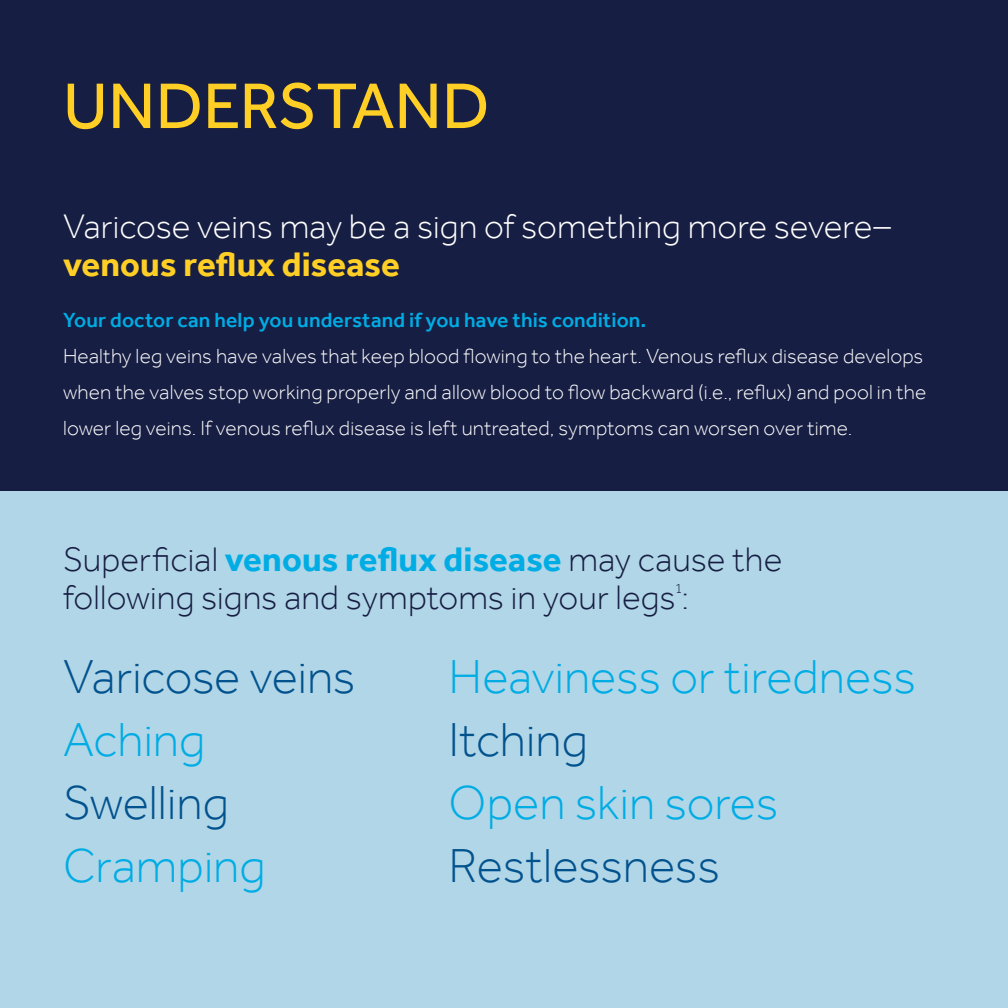
<style>
.page{position:relative;width:1008px;height:1008px;background:#fff}
.page>*{position:absolute;margin:0;border:0;box-sizing:border-box;transform-origin:0 0}
.t1{font:66.5px "Effra";color:#ffcf26}
.t2{font:300 49px "Effra";color:#00ace4}
.t3{font:300 49px "Effra";color:#02528e}
.t4{font:300 35px/37.6px "Effra";letter-spacing:.005em;color:#171e43}
.t5{font:300 35px/37.6px "Effra";color:#fff}
.t6{font:300 21px/35.7px "Effra";letter-spacing:.005em;color:#fff}
.t7{font:500 21px "Effra";letter-spacing:.005em;color:#00ace4}
.t8{font:300 14.35px "Effra";color:#171e43}
.s1{font-weight:700;color:#ffcf26}
.s2{font-weight:700;color:#171e43}
.s3{font-weight:700;color:#00ace4}
</style>
<div class="page">
<div style="left:0;top:490px;width:1008px;height:518px;background:#b1d6e7"></div>
<div style="left:0;top:0;width:1008px;height:490px;background:#171e43"></div>
<h1 class="t1" style="left:63px;top:67px;width:428px">UNDERSTAND</h1>
<h3 class="t5" style="left:63px;top:208px;width:830px">Varicose veins may be a sign of something more severe– <span class="s1">venous reflux disease</span><span class="s2">.</span></h3>
<p class="t7" style="left:63px;top:308px;width:585px">Your doctor can help you understand if you have this condition.</p>
<p class="t6" style="left:63px;top:338px;width:865px">Healthy leg veins have valves that keep blood flowing to the heart. Venous reflux disease develops when the valves stop working properly and allow blood to flow backward (i.e., reflux) and pool in the lower leg veins. If venous reflux disease is left untreated, symptoms can worsen over time.</p>
<h3 class="t4" style="left:63px;top:540px;width:721px">Superficial <span class="s3">venous reflux disease</span> may cause the following signs and symptoms in your legs :</h3>
<p class="t8" style="left:675px;top:581px;width:9px">1</p>
<h2 class="t3" style="left:63px;top:649px;width:294px">Varicose veins</h2>
<h2 class="t2" style="left:63px;top:712px;width:144px">Aching</h2>
<h2 class="t3" style="left:63px;top:775px;width:167px">Swelling</h2>
<h2 class="t2" style="left:63px;top:838px;width:204px">Cramping</h2>
<h2 class="t2" style="left:449px;top:649px;width:469px">Heaviness or tiredness</h2>
<h2 class="t3" style="left:449px;top:712px;width:141px">Itching</h2>
<h2 class="t2" style="left:449px;top:775px;width:331px">Open skin sores</h2>
<h2 class="t3" style="left:449px;top:838px;width:273px">Restlessness</h2>
</div>
